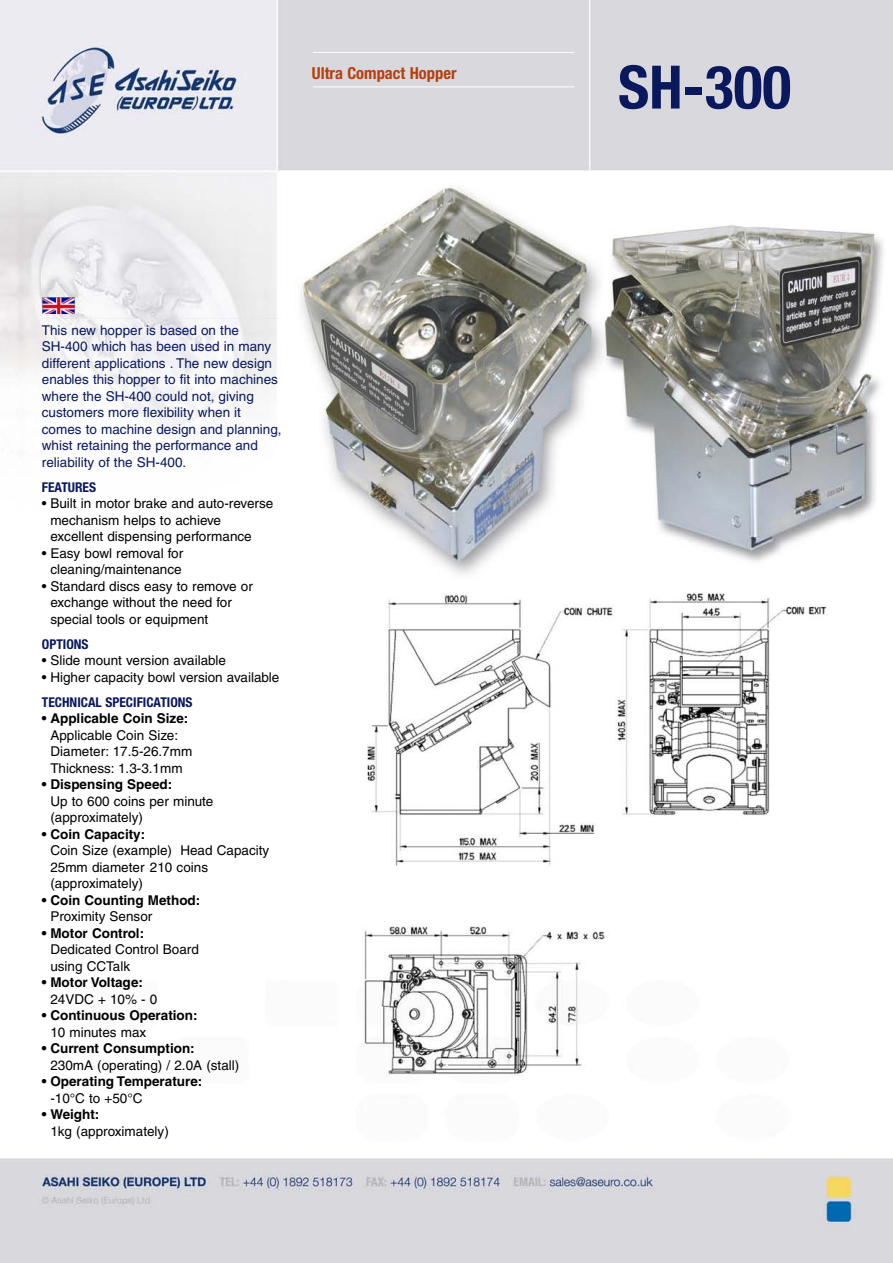
<style>
.page{position:relative;width:893px;height:1263px;background:#fff}
.page>*{position:absolute;margin:0;border:0;box-sizing:border-box;transform-origin:0 0}
.t1{font:700 condensed 60px "Helvetica Neue";color:#0a185e}
.t2{font:700 condensed 16.5px "Helvetica Neue";color:#b5400d}
.t3{font:13.5px/16.5px "Helvetica";color:#000}
.t4{font:13.5px/16.5px "Helvetica";color:#0a185e}
.t5{font:700 13.5px "Helvetica";color:#000}
.t6{font:700 condensed 13.5px "Helvetica Neue";color:#0a185e}
</style>
<div class="page">
<img style="left:0;top:0;width:893px;height:1263px">
<img style="left:43px;top:298px;width:32px;height:15px">
<svg style="left:42px;top:318px;width:236px;height:1px"></svg>
<hr style="left:313px;top:52px;width:261px;height:1px;background:#fff">
<hr style="left:313px;top:86px;width:261px;height:1px;background:#fff">
<p class="t2" style="left:312px;top:63px;width:146px">Ultra Compact Hopper</p>
<h1 class="t1" style="left:618px;top:51px;width:175px">SH-300</h1>
<p class="t4" style="left:42px;top:323px;width:241px">This new hopper is based on the SH-400 which has been used in many different applications . The new design enables this hopper to fit into machines where the SH-400 could not, giving customers more flexibility when it comes to machine design and planning, whist retaining the performance and reliability of the SH-400.</p>
<p class="t6" style="left:42px;top:479px;width:56px">FEATURES</p>
<p class="t3" style="left:50px;top:496px;width:224px;text-indent:-9px">• Built in motor brake and auto-reverse mechanism helps to achieve excellent dispensing performance</p>
<p class="t3" style="left:42px;top:546px;width:143px;text-align:center">• Easy bowl removal for cleaning/maintenance</p>
<p class="t3" style="left:50px;top:579px;width:204px;text-indent:-9px">• Standard discs easy to remove or exchange without the need for special tools or equipment</p>
<p class="t6" style="left:42px;top:636px;width:48px">OPTIONS</p>
<p class="t3" style="left:42px;top:653px;width:186px">• Slide mount version available</p>
<p class="t3" style="left:42px;top:670px;width:239px">• Higher capacity bowl version available</p>
<p class="t6" style="left:42px;top:694px;width:152px">TECHNICAL SPECIFICATIONS</p>
<p class="t5" style="left:42px;top:713px;width:148px">• Applicable Coin Size:</p>
<p class="t3" style="left:50px;top:728px;width:143px">Applicable Coin Size:<br>Diameter: 17.5-26.7mm<br>Thickness: 1.3-3.1mm</p>
<p class="t5" style="left:42px;top:779px;width:132px">• Dispensing Speed:</p>
<p class="t3" style="left:50px;top:794px;width:165px">Up to 600 coins per minute (approximately)</p>
<p class="t5" style="left:42px;top:829px;width:105px">• Coin Capacity:</p>
<p class="t3" style="left:50px;top:843px;width:220px">Coin Size (example) Head Capacity<br>25mm diameter 210 coins (approximately)</p>
<p class="t5" style="left:42px;top:895px;width:160px">• Coin Counting Method:</p>
<p class="t3" style="left:50px;top:909px;width:103px">Proximity Sensor</p>
<p class="t5" style="left:42px;top:928px;width:104px">• Motor Control:</p>
<p class="t3" style="left:50px;top:942px;width:150px">Dedicated Control Board using CCTalk</p>
<p class="t5" style="left:42px;top:977px;width:103px">• Motor Voltage:</p>
<p class="t3" style="left:50px;top:992px;width:108px">24VDC + 10% - 0</p>
<p class="t5" style="left:42px;top:1010px;width:157px">• Continuous Operation:</p>
<p class="t3" style="left:50px;top:1025px;width:97px">10 minutes max</p>
<p class="t5" style="left:42px;top:1043px;width:154px">• Current Consumption:</p>
<p class="t3" style="left:50px;top:1058px;width:190px">230mA (operating) / 2.0A (stall)</p>
<p class="t5" style="left:42px;top:1076px;width:162px">• Operating Temperature:</p>
<p class="t3" style="left:50px;top:1091px;width:94px">-10°C to +50°C</p>
<p class="t5" style="left:42px;top:1109px;width:59px">• Weight:</p>
<p class="t3" style="left:50px;top:1124px;width:120px">1kg (approximately)</p>
</div>
